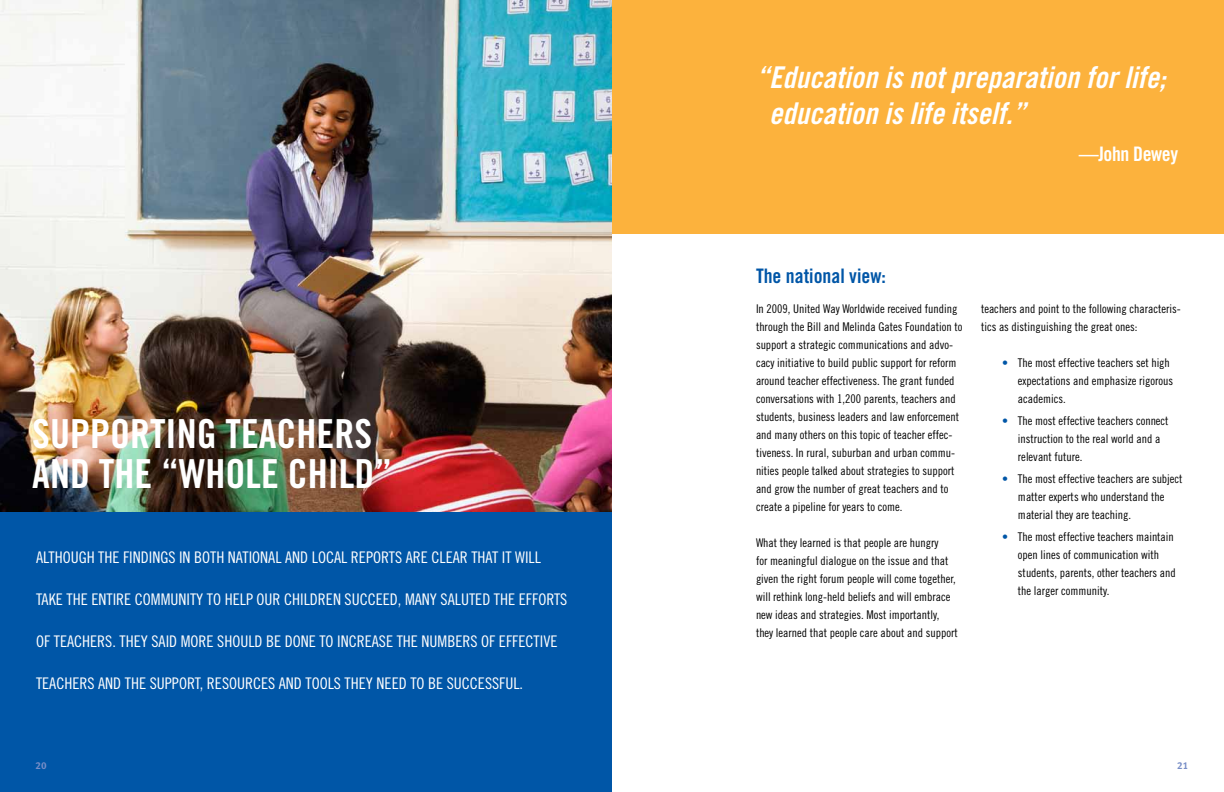
<style>
.page{position:relative;width:1224px;height:792px;background:#fff}
.page>*{position:absolute;margin:0;border:0;box-sizing:border-box;transform-origin:0 0}
.t1{font:40px/40px "Trade Gothic Bold Cond Twenty";color:#fff}
.t2{font:30px/36px "Trade Gothic Bold Cond Twenty Obl";color:#fff}
.t3{font:20px "Trade Gothic Bold Cond Twenty";color:#0056a7}
.t4{font:20px "Trade Gothic Bold Cond Twenty";letter-spacing:-.02em;color:#fff}
.t5{font:16px "Trade Gothic Cond Eighteen";color:#fff}
.t6{font:12px/18px "Trade Gothic Cond Eighteen";color:#000}
.t7{font:10px "Meta Bold LF";color:#788ec7}
.s1{color:#0056a7}
</style>
<div class="page">
<img style="left:0;top:0;width:612px;height:512px">
<div style="left:0;top:512px;width:612px;height:280px;background:#0056a7"></div>
<div style="left:612px;top:0;width:612px;height:234px;background:#fcb23d"></div>
<h1 class="t1" style="left:32px;top:413px;width:361px">SUPPORTING TEACHERS<br>AND THE “WHOLE CHILD”</h1>
<h3 class="t5" style="left:36px;top:547px;width:16px">Although</h3>
<h3 class="t5" style="left:98px;top:547px;width:33px">the findings</h3>
<h3 class="t5" style="left:179px;top:547px;width:24px">in both</h3>
<h3 class="t5" style="left:228px;top:547px;width:8px">national</h3>
<h3 class="t5" style="left:285px;top:547px;width:35px">and local</h3>
<h3 class="t5" style="left:351px;top:547px;width:9px">reports</h3>
<h3 class="t5" style="left:406px;top:547px;width:34px">are clear</h3>
<h3 class="t5" style="left:471px;top:547px;width:8px">that</h3>
<h3 class="t5" style="left:502px;top:547px;width:21px">it will</h3>
<h3 class="t5" style="left:36px;top:589px;width:8px">take</h3>
<h3 class="t5" style="left:66px;top:589px;width:33px">the entire</h3>
<h3 class="t5" style="left:135px;top:589px;width:9px">community</h3>
<h3 class="t5" style="left:207px;top:589px;width:26px">to help</h3>
<h3 class="t5" style="left:257px;top:589px;width:9px">our</h3>
<h3 class="t5" style="left:284px;top:589px;width:8px">children</h3>
<h3 class="t5" style="left:345px;top:589px;width:9px">succeed</h3>
<h3 class="t5" style="left:398px;top:589px;width:16px">, many</h3>
<h3 class="t5" style="left:441px;top:589px;width:8px">saluted</h3>
<h3 class="t5" style="left:494px;top:589px;width:33px">the efforts</h3>
<h3 class="t5" style="left:36px;top:631px;width:27px">of teachers</h3>
<h3 class="t5" style="left:112px;top:631px;width:47px">. They said</h3>
<h3 class="t5" style="left:181px;top:631px;width:9px">more</h3>
<h3 class="t5" style="left:217px;top:631px;width:9px">should</h3>
<h3 class="t5" style="left:266px;top:631px;width:28px">be done</h3>
<h3 class="t5" style="left:319px;top:631px;width:26px">to increase</h3>
<h3 class="t5" style="left:397px;top:631px;width:34px">the numbers</h3>
<h3 class="t5" style="left:481px;top:631px;width:26px">of effective</h3>
<h3 class="t5" style="left:36px;top:673px;width:9px">teachers</h3>
<h3 class="t5" style="left:98px;top:673px;width:60px">andthesupport</h3>
<h3 class="t5" style="left:200px;top:673px;width:16px">, resources</h3>
<h3 class="t5" style="left:279px;top:673px;width:35px">and tools</h3>
<h3 class="t5" style="left:345px;top:673px;width:9px">they</h3>
<h3 class="t5" style="left:377px;top:673px;width:9px">need</h3>
<h3 class="t5" style="left:410px;top:673px;width:45px">tobesuccessful</h3>
<h3 class="t5" style="left:520px;top:673px;width:5px">.</h3>
<h2 class="t2" style="left:769px;top:59px;width:398px;text-indent:-13px">“Education is not preparation for life; education is life itself.”</h2>
<h3 class="t4" style="left:1079px;top:142px;width:101px">—John Dewey</h3>
<h3 class="t3" style="left:756px;top:264px;width:131px">The national view:</h3>
<p class="t6" style="left:756px;top:300px;width:208px">In 2009, United Way Worldwide received funding through the Bill and Melinda Gates Foundation to support a strategic communications and advo&shy;cacy initiative to build public support for reform around teacher effectiveness. The grant funded conversations with 1,200 parents, teachers and students, business leaders and law enforcement and many others on this topic of teacher effec&shy;tiveness. In rural, suburban and urban commu&shy;nities people talked about strategies to support and grow the number of great teachers and to create a pipeline for years to come.</p>
<p class="t6" style="left:756px;top:534px;width:203px">What they learned is that people are hungry<br>for meaningful dialogue on the issue and that given the right forum people will come together, will rethink long-held beliefs and will embrace new ideas and strategies. Most importantly, they learned that people care about and support</p>
<p class="t6" style="left:981px;top:300px;width:201px">teachers and point to the following characteris&shy;tics as distinguishing the great ones:</p>
<p class="t6" style="left:1018px;top:354px;width:157px;text-indent:-16px"><span class="s1">•</span> The most effective teachers set high expectations and emphasize rigorous academics.</p>
<p class="t6" style="left:1018px;top:412px;width:152px;text-indent:-16px"><span class="s1">•</span> The most effective teachers connect instruction to the real world and a relevant future.</p>
<p class="t6" style="left:1018px;top:470px;width:166px;text-indent:-16px"><span class="s1">•</span> The most effective teachers are subject matter experts who understand the material they are teaching.</p>
<p class="t6" style="left:1018px;top:528px;width:159px;text-indent:-16px"><span class="s1">•</span> The most effective teachers maintain open lines of communication with students, parents, other teachers and the larger community.</p>
<p class="t7" style="left:36px;top:759px;width:13px">20</p>
<p class="t7" style="left:1177px;top:759px;width:13px">21</p>
</div>
